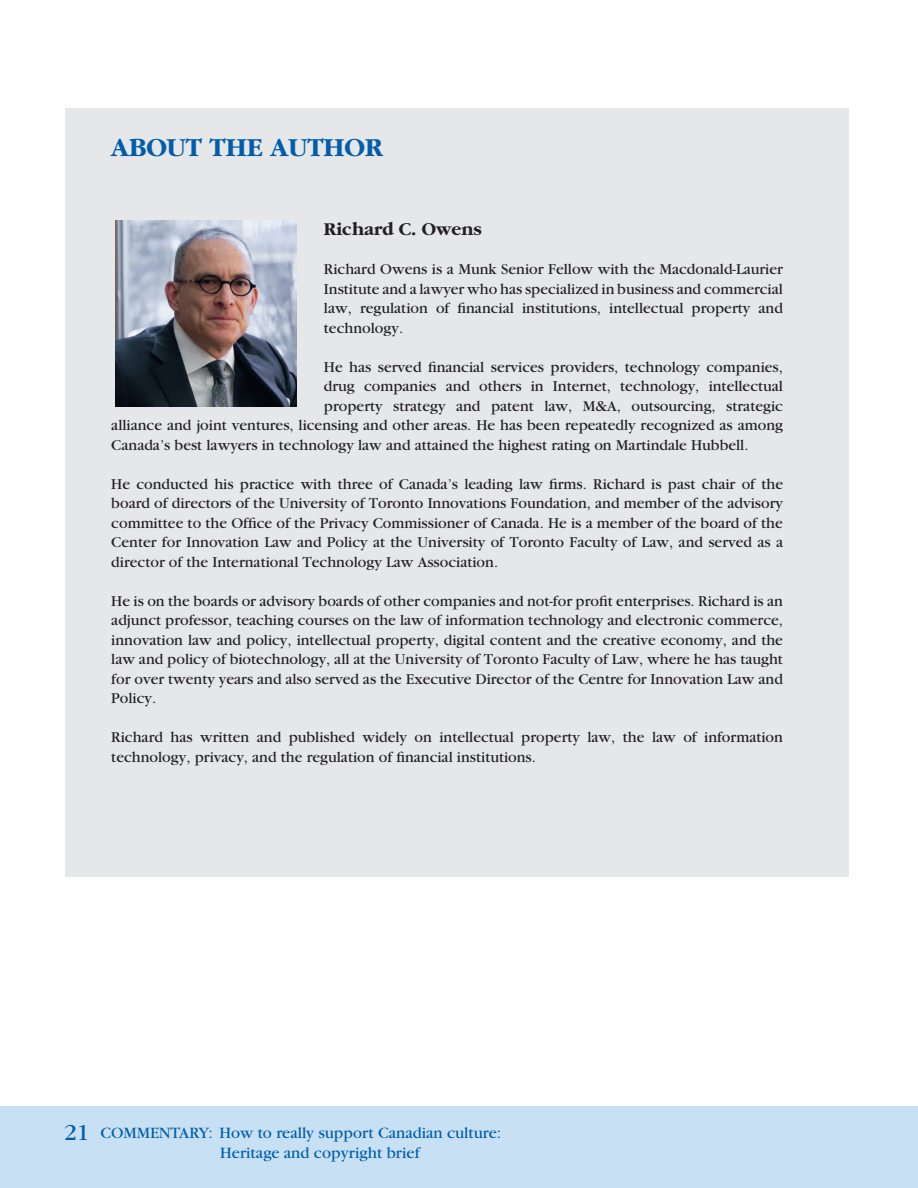
<style>
.page{position:relative;width:918px;height:1188px;background:#fff}
.page>*{position:absolute;margin:0;border:0;box-sizing:border-box;transform-origin:0 0}
.t1{font:700 27px "Garamond";color:#015dab}
.t2{font:24px "Garamond";color:#015dab}
.t3{font:700 18.75px "Garamond";color:#231f20}
.t4{font:16.5px/19.5px "Garamond";color:#015dab}
.t5{font:15.75px/19.5px "Garamond";color:#231f20;text-align:justify}
</style>
<div class="page">
<div style="left:0;top:1106px;width:918px;height:82px;background:#c7e0f3"></div>
<div style="left:66px;top:108px;width:783px;height:769px;background:#e6e7e9"></div>
<img style="left:115px;top:220px;width:182px;height:186px">
<h1 class="t1" style="left:111px;top:133px;width:273px">About the Author</h1>
<p class="t3" style="left:324px;top:219px;width:160px">Richard C. Owens</p>
<p class="t5" style="left:324px;top:260px;width:461px">Richard Owens is a Munk Senior Fellow with the Macdonald-Laurier Institute and a lawyer who has specialized in business and commercial law, regulation of financial institutions, intellectual property and technology.</p>
<p class="t5" style="left:324px;top:357px;width:461px">He has served financial services providers, technology companies,</p>
<p class="t5" style="left:324px;top:377px;width:461px">drug companies and others in Internet, technology, intellectual</p>
<p class="t5" style="left:324px;top:396px;width:461px">property strategy and patent law, M&amp;A, outsourcing, strategic</p>
<p class="t5" style="left:111px;top:416px;width:673px">alliance and joint ventures, licensing and other areas. He has been repeatedly recognized as among</p>
<p class="t5" style="left:111px;top:435px;width:639px">Canada’s best lawyers in technology law and attained the highest rating on Martindale Hubbell.</p>
<p class="t5" style="left:111px;top:474px;width:673px">He conducted his practice with three of Canada’s leading law firms. Richard is past chair of the board of directors of the University of Toronto Innovations Foundation, and member of the advisory committee to the Office of the Privacy Commissioner of Canada. He is a member of the board of the Center for Innovation Law and Policy at the University of Toronto Faculty of Law, and served as a director of the International Technology Law Association.</p>
<p class="t5" style="left:111px;top:591px;width:673px">He is on the boards or advisory boards of other companies and not-for profit enterprises. Richard is an adjunct professor, teaching courses on the law of information technology and electronic commerce, innovation law and policy, intellectual property, digital content and the creative economy, and the law and policy of biotechnology, all at the University of Toronto Faculty of Law, where he has taught for over twenty years and also served as the Executive Director of the Centre for Innovation Law and Policy.</p>
<p class="t5" style="left:111px;top:728px;width:673px">Richard has written and published widely on intellectual property law, the law of information technology, privacy, and the regulation of financial institutions.</p>
<h2 class="t2" style="left:64px;top:1120px;width:27px">21</h2>
<p class="t4" style="left:220px;top:1124px;width:283px;text-indent:-120px">Commentary: How to really support Canadian culture:<br>Heritage and copyright brief</p>
</div>
